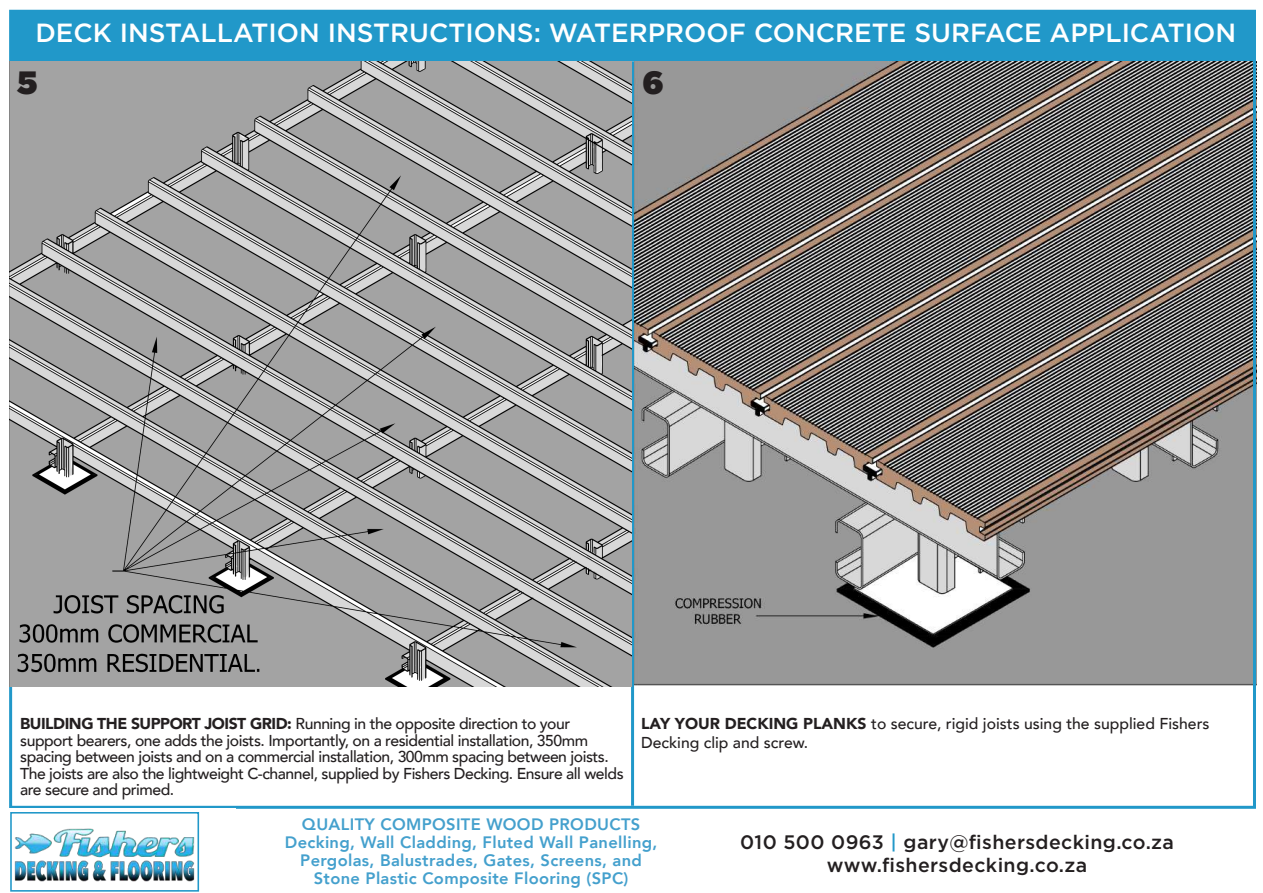
<style>
.page{position:relative;width:1263px;height:893px;background:#fff}
.page>*{position:absolute;margin:0;border:0;box-sizing:border-box;transform-origin:0 0}
.t1{font:900 32.25px "Gotham";color:#231f20}
.t2{font:500 26.25px "Gotham";color:#fff}
.t3{font:500 19.5px/23.4px "Gotham";letter-spacing:.02em;color:#231f20;text-align:center}
.t4{font:800 16.5px/18px "Avenir";letter-spacing:.02em;color:#44a0cd;text-align:center}
.t5{font:500 15.75px/16.5px "Avenir";letter-spacing:-.03em;color:#231f20}
.t6{font:500 15.75px/18.9px "Avenir";color:#231f20}
.s1{font-weight:900}
.s2{color:#2198c9}
</style>
<div class="page">
<img style="left:634px;top:61px;width:618px;height:624px">
<div style="left:11px;top:11px;width:1243px;height:50px;background:#2198c9"></div>
<hr style="left:631px;top:61px;width:3px;height:745px;background:#2198c9">
<img style="left:9px;top:61px;width:622px;height:625px">
<img style="left:14px;top:828px;width:181px;height:53px">
<div style="left:10px;top:812px;width:189px;height:80px;border:2px solid #2198c9"></div>
<h2 class="t2" style="left:35px;top:16px;width:1202px">DECK INSTALLATION INSTRUCTIONS: WATERPROOF CONCRETE SURFACE APPLICATION</h2>
<h1 class="t1" style="left:17px;top:59px;width:22px">5</h1>
<h1 class="t1" style="left:642px;top:59px;width:23px">6</h1>
<p class="t5" style="left:20px;top:714px;width:605px"><span class="s1">BUILDING THE SUPPORT JOIST GRID:</span> Running in the opposite direction to your support bearers, one adds the joists. Importantly, on a residential installation, 350mm spacing between joists and on a commercial installation, 300mm spacing between joists.<br>The joists are also the lightweight C-channel, supplied by Fishers Decking. Ensure all welds are secure and primed.</p>
<p class="t6" style="left:641px;top:713px;width:570px"><span class="s1">LAY YOUR DECKING PLANKS</span> to secure, rigid joists using the supplied Fishers<br>Decking clip and screw.</p>
<p class="t4" style="left:285px;top:815px;width:374px">QUALITY COMPOSITE WOOD PRODUCTS Decking, Wall Cladding, Fluted Wall Panelling, Pergolas, Balustrades, Gates, Screens, and Stone Plastic Composite Flooring (SPC)</p>
<p class="t3" style="left:740px;top:830px;width:435px">010 500 0963 <span class="s2">|</span> gary@fishersdecking.co.za www.fishersdecking.co.za</p>
</div>
